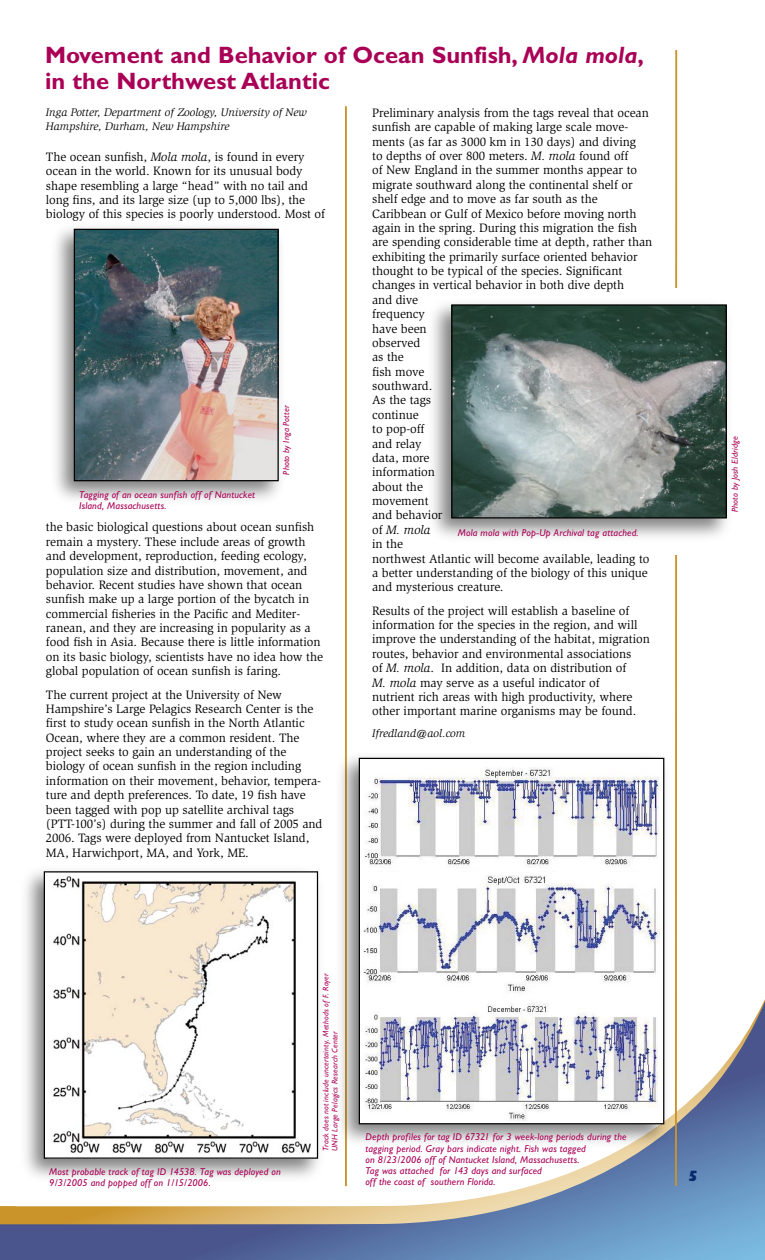
<style>
.page{position:relative;width:765px;height:1260px;background:#fff}
.page>*{position:absolute;margin:0;border:0;box-sizing:border-box;transform-origin:0 0}
.t1{font:700 23.75px/26.2px "Gill Sans";color:#a90056}
.t2{font:800 15px "Gill Sans";color:#062a6c}
.t3{font:12.5px/14.4px "Slimbach";letter-spacing:-.005em;color:#000}
.t4{font:italic 11.25px/14.4px "Slimbach";color:#000}
.t5{font:italic 10px/11.2px "Gill Sans";letter-spacing:.015em;color:#a90056}
.t6{font:italic 8.75px "Gill Sans";letter-spacing:.015em;color:#a90056}
.t7{font:italic 8.12px/8.8px "Gill Sans";letter-spacing:.02em;color:#a90056}
.s1{font-style:italic}
</style>
<div class="page">
<svg style="left:0;top:999px;width:765px;height:261px"></svg>
<hr style="left:675px;top:50px;width:2px;height:1136px;background:#ca942b">
<hr style="left:345px;top:106px;width:2px;height:1080px;background:#ca942b">
<div style="left:668px;top:288px;width:19px;height:267px;background:#fff"></div>
<div style="left:428px;top:298px;width:306px;height:245px;background:#000;opacity:.5"></div>
<img style="left:453px;top:306px;width:272px;height:211px">
<div style="left:451px;top:304px;width:276px;height:215px;border:1px solid #000"></div>
<div style="left:50px;top:223px;width:236px;height:282px;background:#000;opacity:.5"></div>
<img style="left:76px;top:231px;width:201px;height:248px">
<div style="left:74px;top:229px;width:205px;height:252px;border:1px solid #000"></div>
<div style="left:20px;top:865px;width:304px;height:317px;background:#000;opacity:.5"></div>
<img style="left:47px;top:873px;width:269px;height:284px">
<div style="left:44px;top:871px;width:274px;height:288px;border:1px solid #000"></div>
<div style="left:335px;top:752px;width:335px;height:396px;background:#000;opacity:.5"></div>
<div style="left:359px;top:758px;width:305px;height:366px;background:#fff"></div>
<div style="left:359px;top:758px;width:305px;height:366px;border:1px solid #000"></div>
<img style="left:365px;top:767px;width:294px;height:100px">
<img style="left:364px;top:875px;width:296px;height:118px">
<img style="left:365px;top:1003px;width:293px;height:118px">
<h1 class="t1" style="left:45px;top:42px;width:601px">Movement and Behavior of Ocean Sunfish, <span class="s1">Mola mola</span>, in the Northwest Atlantic</h1>
<p class="t4" style="left:46px;top:105px;width:262px">Inga Potter, Department of Zoology, University of New<br>Hampshire, Durham, New Hampshire</p>
<p class="t3" style="left:46px;top:150px;width:281px">The ocean sunfish, <span class="s1">Mola mola</span>, is found in every ocean in the world. Known for its unusual body shape resembling a large “head” with no tail and long fins, and its large size (up to 5,000 lbs), the biology of this species is poorly understood. Most of</p>
<p class="t3" style="left:372px;top:106px;width:282px">Preliminary analysis from the tags reveal that ocean sunfish are capable of making large scale move&shy;ments (as far as 3000 km in 130 days) and diving<br>to depths of over 800 meters. <span class="s1">M. mola</span> found off<br>of New England in the summer months appear to migrate southward along the continental shelf or shelf edge and to move as far south as the<br>Caribbean or Gulf of Mexico before moving north again in the spring. During this migration the fish are spending considerable time at depth, rather than exhibiting the primarily surface oriented behavior thought to be typical of the species. Significant changes in vertical behavior in both dive depth<br>and dive<br>frequency<br>have been<br>observed<br>as the<br>fish move<br>southward.<br>As the tags<br>continue<br>to pop-off<br>and relay<br>data, more<br>information<br>about the<br>movement<br>and behavior<br>of <span class="s1">M. mola<br></span>in the<br>northwest Atlantic will become available, leading to a better understanding of the biology of this unique and mysterious creature.</p>
<p class="t3" style="left:372px;top:603px;width:279px">Results of the project will establish a baseline of information for the species in the region, and will improve the understanding of the habitat, migration routes, behavior and environmental associations<br>of <span class="s1">M. mola</span>. In addition, data on distribution of<br><span class="s1">M. mola</span> may serve as a useful indicator of<br>nutrient rich areas with high productivity, where other important marine organisms may be found.</p>
<p class="t4" style="left:372px;top:726px;width:95px">Ifredland@aol.com</p>
<p class="t6" style="left:281px;top:475px;width:71px;rotate:-90deg">Photo by Inga Potter</p>
<p class="t5" style="left:79px;top:489px;width:177px">Tagging of an ocean sunfish off of Nantucket<br>Island, Massachusetts.</p>
<p class="t3" style="left:46px;top:520px;width:279px">the basic biological questions about ocean sunfish remain a mystery. These include areas of growth and development, reproduction, feeding ecology, population size and distribution, movement, and behavior. Recent studies have shown that ocean sunfish make up a large portion of the bycatch in commercial fisheries in the Pacific and Mediter&shy;ranean, and they are increasing in popularity as a food fish in Asia. Because there is little information on its basic biology, scientists have no idea how the global population of ocean sunfish is faring.</p>
<p class="t3" style="left:46px;top:687px;width:278px">The current project at the University of New Hampshire’s Large Pelagics Research Center is the first to study ocean sunfish in the North Atlantic Ocean, where they are a common resident. The project seeks to gain an understanding of the biology of ocean sunfish in the region including information on their movement, behavior, tempera&shy;ture and depth preferences. To date, 19 fish have been tagged with pop up satellite archival tags (PTT-100’s) during the summer and fall of 2005 and 2006. Tags were deployed from Nantucket Island, MA, Harwichport, MA, and York, ME.</p>
<p class="t5" style="left:458px;top:527px;width:182px">Mola mola with Pop-Up Archival tag attached.</p>
<p class="t6" style="left:730px;top:512px;width:77px;rotate:-90deg">Photo by Josh Eldridge</p>
<p class="t5" style="left:49px;top:1166px;width:233px">Most probable track of tag ID 14538. Tag was deployed on<br>9/3/2005 and popped off on 1/15/2006.</p>
<p class="t7" style="left:322px;top:1151px;width:179px;rotate:-90deg">Track does not include uncertainty. Methods of F. Royer<br>UNH Large Pelagics Research Center</p>
<p class="t5" style="left:365px;top:1132px;width:263px">Depth profiles for tag ID 67321 for 3 week-long periods during the tagging period. Gray bars indicate night. Fish was tagged<br>on 8/23/2006 off of Nantucket Island, Massachusetts.<br>Tag was attached for 143 days and surfaced<br>off the coast of southern Florida.</p>
<p class="t2" style="left:688px;top:1167px;width:12px">5</p>
</div>
